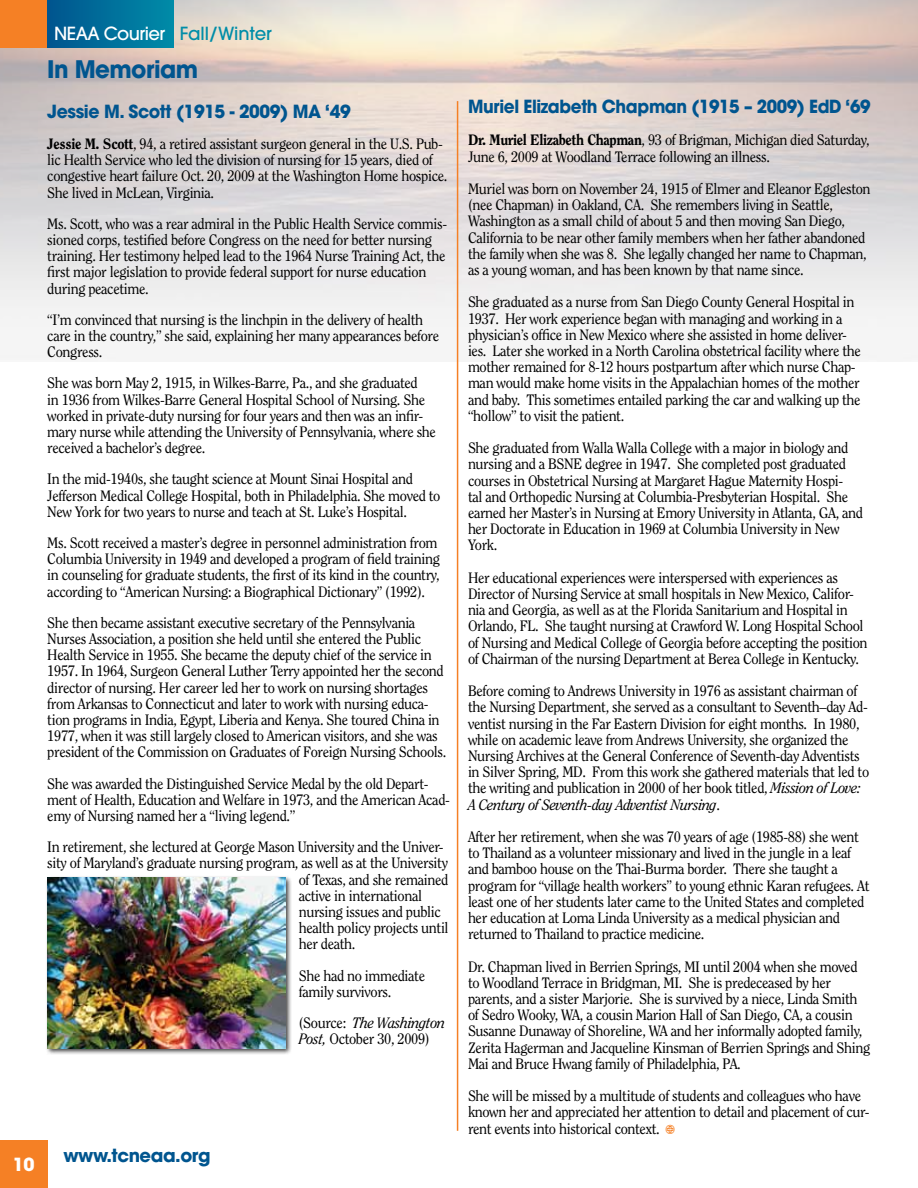
<style>
.page{position:relative;width:918px;height:1188px;background:#fff}
.page>*{position:absolute;margin:0;border:0;box-sizing:border-box;transform-origin:0 0}
.t1{font:700 24px "Avant Garde";letter-spacing:-.025em;color:#00558f;scale:.96 1}
.t2{font:700 18px "Avant Garde";letter-spacing:-.025em;color:#00558f;scale:.94 1}
.t3{font:700 18px "Avant Garde";letter-spacing:-.025em;color:#00558f;scale:.96 1}
.t4{font:500 18px "Avant Garde";letter-spacing:-.03em;color:#fff}
.t5{font:700 18px "Avant Garde";letter-spacing:-.025em;color:#00558f}
.t6{font:700 18px "Avant Garde";color:#fff}
.t7{font:15px/16.2px "Clearface";letter-spacing:-.025em;color:#000;scale:.96 1}
.s1{color:#008da8}
.s2{font-weight:800}
.s3{font-style:italic}
</style>
<div class="page">
<img style="left:0;top:0;width:918px;height:361px">
<div style="left:0;top:0;width:47px;height:47px;background:#f58025"></div>
<div style="left:47px;top:0;width:126px;height:47px;background:linear-gradient(to right,#00558e,#008ba8)"></div>
<div style="left:0;top:1141px;width:47px;height:47px;background:#f58025"></div>
<hr style="left:457px;top:101px;width:1px;height:1030px;background:#f58025">
<div style="left:45px;top:875px;width:246px;height:180px;background:#000;opacity:.75"></div>
<img style="left:47px;top:878px;width:238px;height:171px">
<p class="t4" style="left:54px;top:22px;width:219px">NEAA Courier <span class="s1">Fall/Winter</span></p>
<h1 class="t1" style="left:47px;top:53px;width:159px">In Memoriam</h1>
<p class="t3" style="left:47px;top:99px;width:318px">Jessie M. Scott (1915 - 2009) MA ‘49</p>
<p class="t7" style="left:47px;top:135px;width:418px"><span class="s2">Jessie M. Scott</span>, 94, a retired assistant surgeon general in the U.S. Pub&shy;lic Health Service who led the division of nursing for 15 years, died of congestive heart failure Oct. 20, 2009 at the Washington Home hospice.<br>She lived in McLean, Virginia.</p>
<p class="t7" style="left:47px;top:215px;width:418px">Ms. Scott, who was a rear admiral in the Public Health Service commis&shy;sioned corps, testified before Congress on the need for better nursing training. Her testimony helped lead to the 1964 Nurse Training Act, the first major legislation to provide federal support for nurse education during peacetime.</p>
<p class="t7" style="left:47px;top:311px;width:410px">“I’m convinced that nursing is the linchpin in the delivery of health care in the country,” she said, explaining her many appearances before<br>Congress.</p>
<p class="t7" style="left:47px;top:375px;width:406px">She was born May 2, 1915, in Wilkes-Barre, Pa., and she graduated<br>in 1936 from Wilkes-Barre General Hospital School of Nursing. She worked in private-duty nursing for four years and then was an infir&shy;mary nurse while attending the University of Pennsylvania, where she received a bachelor’s degree.</p>
<p class="t7" style="left:47px;top:471px;width:411px">In the mid-1940s, she taught science at Mount Sinai Hospital and<br>Jefferson Medical College Hospital, both in Philadelphia. She moved to<br>New York for two years to nurse and teach at St. Luke’s Hospital.</p>
<p class="t7" style="left:47px;top:534px;width:411px">Ms. Scott received a master’s degree in personnel administration from Columbia University in 1949 and developed a program of field training in counseling for graduate students, the first of its kind in the country, according to “American Nursing: a Biographical Dictionary” (1992).</p>
<p class="t7" style="left:47px;top:614px;width:417px">She then became assistant executive secretary of the Pennsylvania Nurses Association, a position she held until she entered the Public Health Service in 1955. She became the deputy chief of the service in 1957. In 1964, Surgeon General Luther Terry appointed her the second director of nursing. Her career led her to work on nursing shortages from Arkansas to Connecticut and later to work with nursing educa&shy;tion programs in India, Egypt, Liberia and Kenya. She toured China in 1977, when it was still largely closed to American visitors, and she was president of the Commission on Graduates of Foreign Nursing Schools.</p>
<p class="t7" style="left:47px;top:775px;width:421px">She was awarded the Distinguished Service Medal by the old Depart&shy;ment of Health, Education and Welfare in 1973, and the American Acad&shy;emy of Nursing named her a “living legend.”</p>
<p class="t7" style="left:47px;top:839px;width:414px">In retirement, she lectured at George Mason University and the Univer-</p>
<p class="t7" style="left:47px;top:855px;width:419px">sity of Maryland’s graduate nursing program, as well as at the University</p>
<p class="t7" style="left:299px;top:871px;width:157px">of Texas, and she remained</p>
<p class="t7" style="left:299px;top:887px;width:130px">active in international</p>
<p class="t7" style="left:299px;top:903px;width:150px">nursing issues and public</p>
<p class="t7" style="left:299px;top:920px;width:158px">health policy projects until</p>
<p class="t7" style="left:299px;top:936px;width:61px">her death.</p>
<p class="t7" style="left:299px;top:967px;width:133px">She had no immediate family survivors.</p>
<p class="t7" style="left:299px;top:1014px;width:154px">(Source: <span class="s3">The Washington<br>Post,</span> October 30, 2009)</p>
<p class="t6" style="left:13px;top:1153px;width:23px">10</p>
<p class="t5" style="left:63px;top:1144px;width:149px">www.tcneaa.org</p>
<p class="t2" style="left:468px;top:95px;width:430px">Muriel Elizabeth Chapman (1915 – 2009) EdD ‘69</p>
<p class="t7" style="left:468px;top:132px;width:420px"><span class="s2">Dr. Muriel Elizabeth Chapman</span>, 93 of Brigman, Michigan died Saturday,<br>June 6, 2009 at Woodland Terrace following an illness.</p>
<p class="t7" style="left:468px;top:180px;width:421px">Muriel was born on November 24, 1915 of Elmer and Eleanor Eggleston (nee Chapman) in Oakland, CA. She remembers living in Seattle, Washington as a small child of about 5 and then moving San Diego, California to be near other family members when her father abandoned the family when she was 8. She legally changed her name to Chapman, as a young woman, and has been known by that name since.</p>
<p class="t7" style="left:468px;top:294px;width:411px">She graduated as a nurse from San Diego County General Hospital in 1937. Her work experience began with managing and working in a physician’s office in New Mexico where she assisted in home deliver&shy;ies. Later she worked in a North Carolina obstetrical facility where the mother remained for 8-12 hours postpartum after which nurse Chap&shy;man would make home visits in the Appalachian homes of the mother and baby. This sometimes entailed parking the car and walking up the “hollow” to visit the patient.</p>
<p class="t7" style="left:468px;top:440px;width:413px">She graduated from Walla Walla College with a major in biology and nursing and a BSNE degree in 1947. She completed post graduated courses in Obstetrical Nursing at Margaret Hague Maternity Hospi-<br>tal and Orthopedic Nursing at Columbia-Presbyterian Hospital. She earned her Master’s in Nursing at Emory University in Atlanta, GA, and her Doctorate in Education in 1969 at Columbia University in New York.</p>
<p class="t7" style="left:468px;top:569px;width:418px">Her educational experiences were interspersed with experiences as Director of Nursing Service at small hospitals in New Mexico, Califor&shy;nia and Georgia, as well as at the Florida Sanitarium and Hospital in Orlando, FL. She taught nursing at Crawford W. Long Hospital School of Nursing and Medical College of Georgia before accepting the position of Chairman of the nursing Department at Berea College in Kentucky.</p>
<p class="t7" style="left:468px;top:683px;width:419px">Before coming to Andrews University in 1976 as assistant chairman of the Nursing Department, she served as a consultant to Seventh–day Ad&shy;ventist nursing in the Far Eastern Division for eight months. In 1980, while on academic leave from Andrews University, she organized the Nursing Archives at the General Conference of Seventh-day Adventists in Silver Spring, MD. From this work she gathered materials that led to the writing and publication in 2000 of her book titled, <span class="s3">Mission of Love:<br>A Century of Seventh-day Adventist Nursing</span>.</p>
<p class="t7" style="left:468px;top:828px;width:420px">After her retirement, when she was 70 years of age (1985-88) she went to Thailand as a volunteer missionary and lived in the jungle in a leaf and bamboo house on the Thai-Burma border. There she taught a program for “village health workers” to young ethnic Karan refugees. At least one of her students later came to the United States and completed her education at Loma Linda University as a medical physician and returned to Thailand to practice medicine.</p>
<p class="t7" style="left:468px;top:958px;width:421px">Dr. Chapman lived in Berrien Springs, MI until 2004 when she moved to Woodland Terrace in Bridgman, MI. She is predeceased by her parents, and a sister Marjorie. She is survived by a niece, Linda Smith of Sedro Wooky, WA, a cousin Marion Hall of San Diego, CA, a cousin Susanne Dunaway of Shoreline, WA and her informally adopted family, Zerita Hagerman and Jacqueline Kinsman of Berrien Springs and Shing Mai and Bruce Hwang family of Philadelphia, PA.</p>
<p class="t7" style="left:468px;top:1088px;width:420px">She will be missed by a multitude of students and colleagues who have known her and appreciated her attention to detail and placement of cur&shy;rent events into historical context.</p>
</div>
